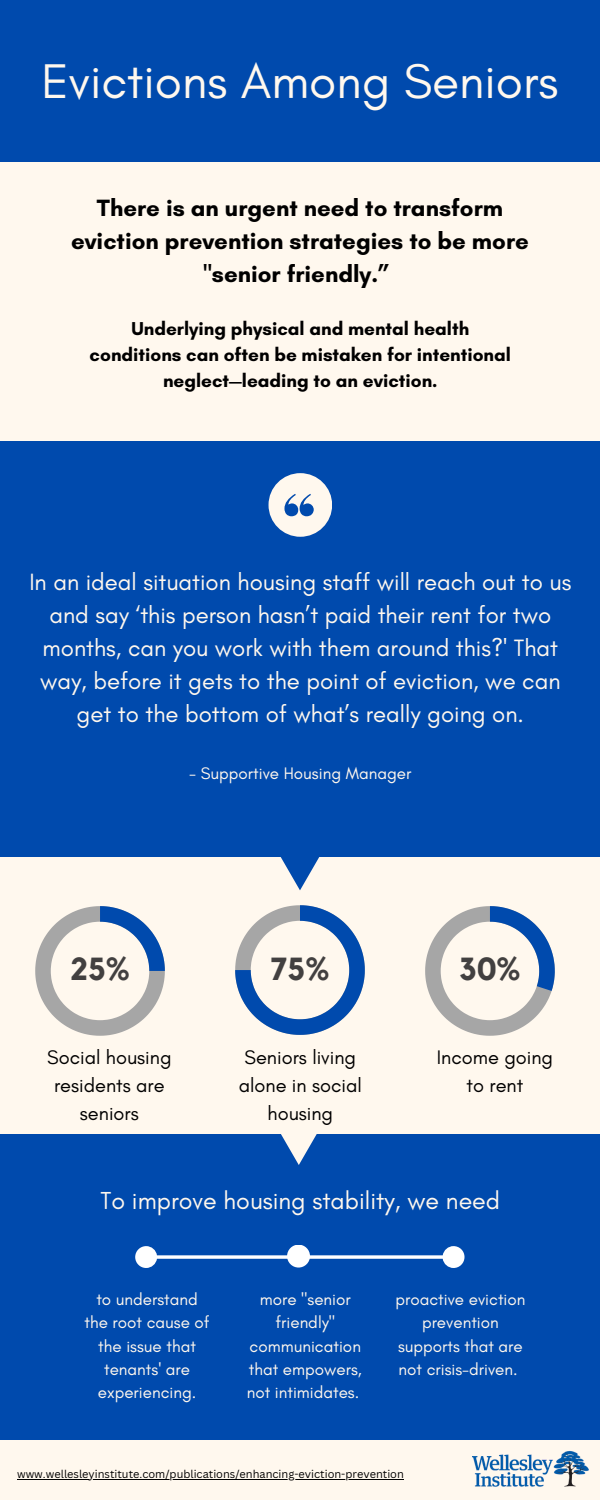
<style>
.page{position:relative;width:600px;height:1500px;background:#004aad}
.page>*{position:absolute;margin:0;border:0;box-sizing:border-box;transform-origin:0 0}
.t1{font:49.6px "Glacial Indifference";color:#fff8ee}
.t2{font:700 31.8px "Kollektif";color:#424040}
.t3{font:25px "Glacial Indifference";color:#fff8ee}
.t4{font:24px/33px "Glacial Indifference";color:#fff8ee;text-align:center}
.t5{font:700 24px/33px "Glacial Indifference";color:#000;text-align:center}
.t6{font:20px/27.8px "Glacial Indifference";color:#000;text-align:center}
.t7{font:700 19px/26.2px "Glacial Indifference";color:#000;text-align:center}
.t8{font:17px/23.2px "Glacial Indifference";color:#fff8ee;text-align:center}
.t9{font:11px "Canva Sans";color:#000}
</style>
<div class="page">
<div style="left:0;top:163px;width:600px;height:278px;background:#fff8ee"></div>
<div style="left:0;top:857px;width:600px;height:277px;background:#fff8ee"></div>
<svg style="left:281px;top:1134px;width:36px;height:31px"></svg>
<svg style="left:280px;top:857px;width:40px;height:33px"></svg>
<div style="left:269px;top:473px;width:63px;height:64px;background:#fff8ee;border-radius:50%"></div>
<svg style="left:135px;top:1246px;width:330px;height:22px"></svg>
<div style="left:287px;top:1245px;width:23px;height:23px;background:#fff;border-radius:50%"></div>
<svg style="left:284px;top:494px;width:30px;height:22px"></svg>
<div style="left:0;top:1440px;width:600px;height:60px;background:#fff8ee"></div>
<svg style="left:35px;top:906px;width:130px;height:130px"></svg>
<svg style="left:235px;top:905px;width:130px;height:130px"></svg>
<svg style="left:425px;top:906px;width:130px;height:130px"></svg>
<img style="left:472px;top:1451px;width:116px;height:36px">
<hr style="left:17px;top:1479px;width:387px;height:1px;background:#000">
<h1 class="t1" style="left:41px;top:50px;width:519px">Evictions Among Seniors</h1>
<h3 class="t5" style="left:71px;top:191px;width:459px">There is an urgent need to transform eviction prevention strategies to be more "senior friendly.”</h3>
<p class="t7" style="left:90px;top:315px;width:423px">Underlying physical and mental health conditions can often be mistaken for intentional neglect—leading to an eviction.</p>
<p class="t4" style="left:29px;top:565px;width:543px">In an ideal situation housing staff will reach out to us and say ‘this person hasn’t paid their rent for two months, can you work with them around this?' That way, before it gets to the point of eviction, we can get to the bottom of what’s really going on.</p>
<p class="t8" style="left:189px;top:761px;width:224px">- Supportive Housing Manager</p>
<h2 class="t2" style="left:70px;top:955px;width:61px">25%</h2>
<h2 class="t2" style="left:271px;top:954px;width:60px">75%</h2>
<h2 class="t2" style="left:459px;top:955px;width:63px">30%</h2>
<p class="t6" style="left:47px;top:1043px;width:126px">Social housing residents are seniors</p>
<p class="t6" style="left:239px;top:1043px;width:125px">Seniors living alone in social housing</p>
<p class="t6" style="left:437px;top:1043px;width:118px">Income going to rent</p>
<h3 class="t3" style="left:100px;top:1185px;width:401px">To improve housing stability, we need</h3>
<p class="t8" style="left:85px;top:1288px;width:127px">to understand the root cause of the issue that tenants' are experiencing.</p>
<p class="t8" style="left:247px;top:1288px;width:117px">more "senior friendly" communication that empowers, not intimidates.</p>
<p class="t8" style="left:395px;top:1288px;width:132px">proactive eviction prevention supports that are not crisis-driven.</p>
<p class="t9" style="left:17px;top:1467px;width:388px">www.wellesleyinstitute.com/publications/enhancing-eviction-prevention</p>
</div>
